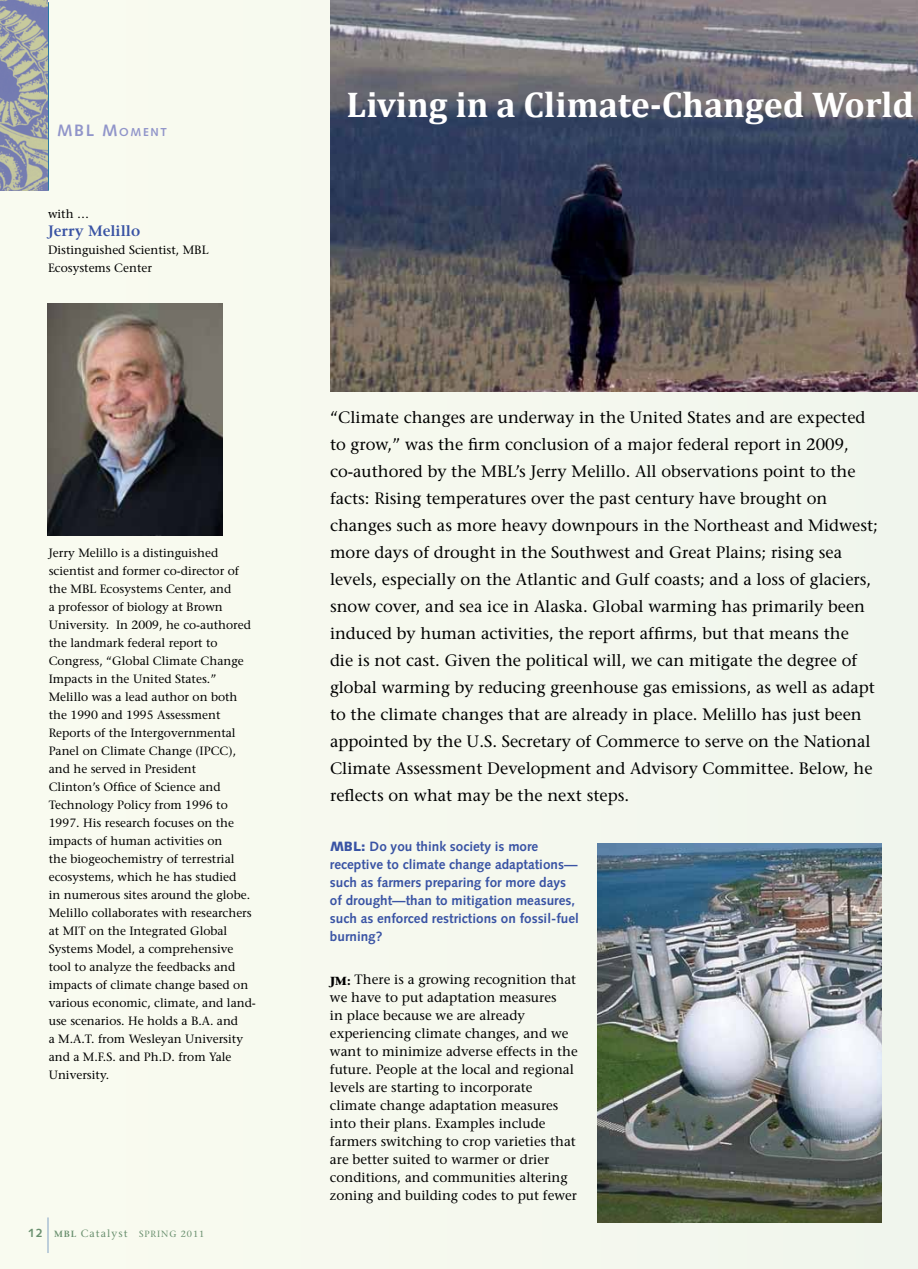
<style>
.page{position:relative;width:918px;height:1269px;background:#f7f9ef}
.page>*{position:absolute;margin:0;border:0;box-sizing:border-box;transform-origin:0 0}
.t1{font:700 36px "Cambria";color:#fff}
.t2{font:16.5px/27px "Stone Serif";color:#000}
.t3{font:600 15px "Stone Serif";color:#3953a4}
.t4{font:13.5px/18px "Stone Serif";color:#000}
.t5{font:700 13.5px/18px "Syntax";color:#3953a4}
.t6{font:12px/18px "Stone Serif";color:#000}
.t7{font:700 11.55px "Syntax";letter-spacing:.145em;color:#9195ca}
.t8{font:10.5px "Stone Serif";letter-spacing:.1em;color:#698f6e}
.t9{font:9px "Stone Serif";letter-spacing:.1em;color:#698f6e}
.s1{font-size:16.5px}
.s2{font-family:"Syntax";font-weight:700;font-size:12px}
.s3{font-weight:600;font-size:9px}
.s4{font-weight:900}
</style>
<div class="page">
<img style="left:330px;top:0;width:588px;height:391px">
<hr style="left:47px;top:2px;width:2px;height:189px;background:#0069aa">
<img style="left:0;top:0;width:48px;height:191px">
<img style="left:47px;top:303px;width:176px;height:232px">
<img style="left:597px;top:843px;width:285px;height:379px">
<hr style="left:48px;top:1217px;width:1px;height:36px;background:#83a2c6">
<p class="t7" style="left:57px;top:125px;width:111px"><span class="s1">MBL M</span>OMENT</p>
<p class="t6" style="left:48px;top:205px;width:43px">with …</p>
<p class="t3" style="left:48px;top:222px;width:94px">Jerry Melillo</p>
<p class="t6" style="left:48px;top:241px;width:162px">Distinguished Scientist, MBL<br>Ecosystems Center</p>
<p class="t6" style="left:49px;top:544px;width:209px">Jerry Melillo is a distinguished scientist and former co-director of the MBL Ecosystems Center, and<br>a professor of biology at Brown<br>University. In 2009, he co-authored the landmark federal report to<br>Congress, “Global Climate Change<br>Impacts in the United States.”<br>Melillo was a lead author on both the 1990 and 1995 Assessment<br>Reports of the Intergovernmental<br>Panel on Climate Change (IPCC), and he served in President<br>Clinton’s Office of Science and<br>Technology Policy from 1996 to<br>1997. His research focuses on the impacts of human activities on<br>the biogeochemistry of terrestrial ecosystems, which he has studied<br>in numerous sites around the globe.<br>Melillo collaborates with researchers at MIT on the Integrated Global<br>Systems Model, a comprehensive tool to analyze the feedbacks and impacts of climate change based on various economic, climate, and land&shy;use scenarios. He holds a B.A. and<br>a M.A.T. from Wesleyan University and a M.F.S. and Ph.D. from Yale<br>University.</p>
<p class="t8" style="left:28px;top:1227px;width:101px"><span class="s2">12</span> <span class="s3">MBL</span> Catalyst</p>
<p class="t9" style="left:139px;top:1228px;width:8px">Spring</p>
<p class="t9" style="left:181px;top:1228px;width:25px">2011</p>
<h1 class="t1" style="left:346px;top:82px;width:569px">Living in a Climate-Changed World</h1>
<p class="t2" style="left:330px;top:404px;width:550px">“Climate changes are underway in the United States and are expected to grow,” was the firm conclusion of a major federal report in 2009, co-authored by the MBL’s Jerry Melillo. All observations point to the facts: Rising temperatures over the past century have brought on changes such as more heavy downpours in the Northeast and Midwest; more days of drought in the Southwest and Great Plains; rising sea levels, especially on the Atlantic and Gulf coasts; and a loss of glaciers, snow cover, and sea ice in Alaska. Global warming has primarily been induced by human activities, the report affirms, but that means the<br>die is not cast. Given the political will, we can mitigate the degree of global warming by reducing greenhouse gas emissions, as well as adapt to the climate changes that are already in place. Melillo has just been appointed by the U.S. Secretary of Commerce to serve on the National Climate Assessment Development and Advisory Committee. Below, he reflects on what may be the next steps.</p>
<p class="t5" style="left:330px;top:837px;width:250px"><span class="s4">MBL:</span> Do you think society is more receptive to climate change adaptations— such as farmers preparing for more days of drought—than to mitigation measures, such as enforced restrictions on fossil-fuel burning?</p>
<p class="t4" style="left:330px;top:970px;width:249px"><sub>JM:</sub> There is a growing recognition that we have to put adaptation measures<br>in place because we are already experiencing climate changes, and we want to minimize adverse effects in the future. People at the local and regional levels are starting to incorporate climate change adaptation measures into their plans. Examples include farmers switching to crop varieties that are better suited to warmer or drier conditions, and communities altering zoning and building codes to put fewer</p>
</div>
